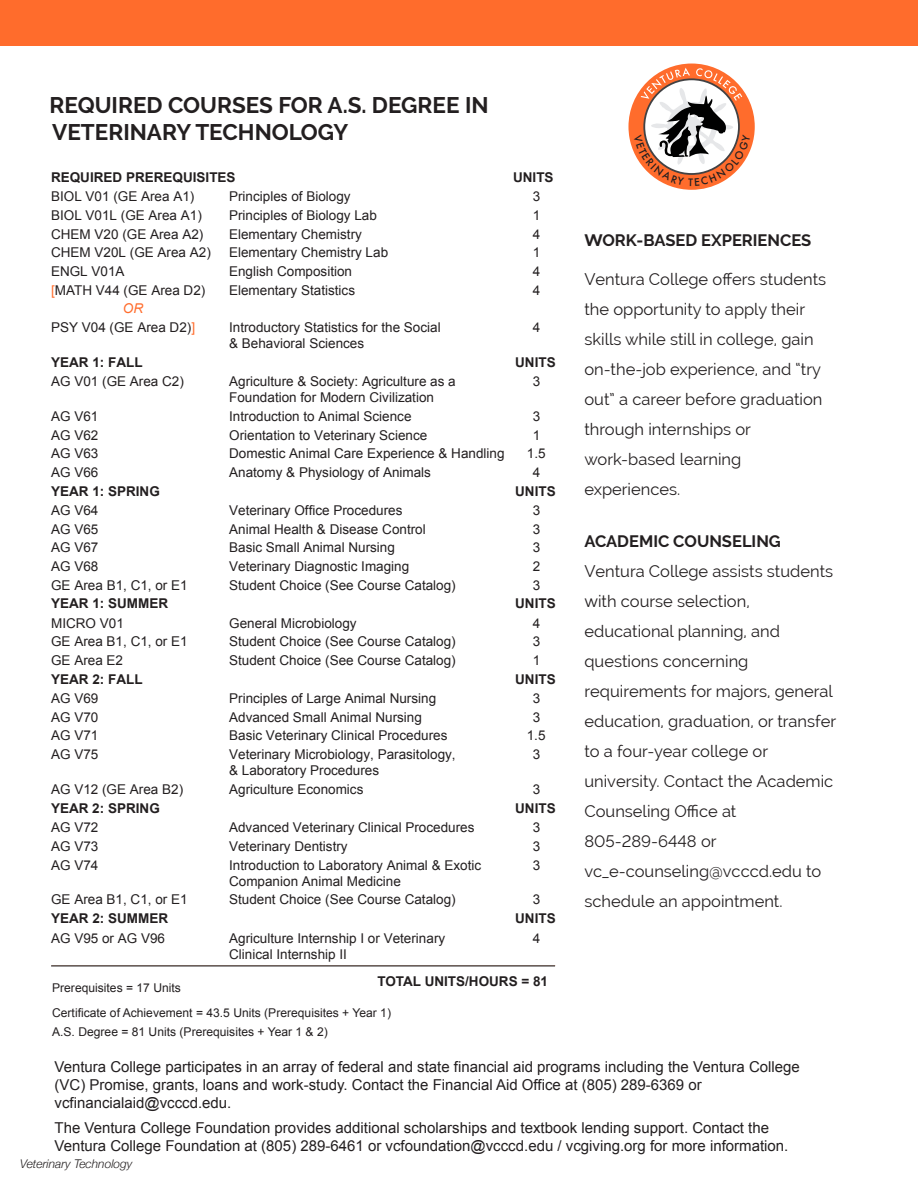
<style>
.page{position:relative;width:918px;height:1188px;background:#fff}
.page>*{position:absolute;margin:0;border:0;box-sizing:border-box;transform-origin:0 0}
.t1{font:700 22.5px/27px "Raleway";color:#231f20}
.t2{font:16.5px/30px "Raleway";color:#231f20}
.t3{font:700 16.5px "Raleway";color:#231f20}
.t4{font:15px/18px "Arial";color:#231f20}
.t5{font:13.5px "Arial";color:#231f20}
.t6{font:700 13.5px "Arial";color:#231f20}
.t7{font:italic 13.5px "Arial";color:#ff6c2c}
.t8{font:12.15px "Arial";color:#231f20}
.t9{font:italic 300 12px "Helvetica Neue";color:#231f20}
.s1{color:#ff6c2c}
</style>
<div class="page">
<hr style="left:51px;top:965px;width:504px;height:1px;background:#231f20">
<div style="left:0;top:0;width:918px;height:45px;background:#ff6c2c"></div>
<svg style="left:628px;top:64px;width:127px;height:126px"></svg>
<p class="t1" style="left:50px;top:91px;width:441px">REQUIRED COURSES FOR A.S. DEGREE IN<br>VETERINARY TECHNOLOGY</p>
<p class="t6" style="left:51px;top:168px;width:186px">REQUIRED PREREQUISITES</p>
<p class="t6" style="left:513px;top:168px;width:42px">UNITS</p>
<p class="t5" style="left:51px;top:188px;width:145px">BIOL V01 (GE Area A1)</p>
<p class="t5" style="left:229px;top:188px;width:123px">Principles of Biology</p>
<p class="t5" style="left:533px;top:188px;width:9px">3</p>
<p class="t5" style="left:51px;top:206px;width:152px">BIOL V01L (GE Area A1)</p>
<p class="t5" style="left:229px;top:206px;width:149px">Principles of Biology Lab</p>
<p class="t5" style="left:533px;top:206px;width:9px">1</p>
<p class="t5" style="left:51px;top:225px;width:154px">CHEM V20 (GE Area A2)</p>
<p class="t5" style="left:229px;top:225px;width:134px">Elementary Chemistry</p>
<p class="t5" style="left:533px;top:225px;width:9px">4</p>
<p class="t5" style="left:51px;top:244px;width:161px">CHEM V20L (GE Area A2)</p>
<p class="t5" style="left:229px;top:244px;width:161px">Elementary Chemistry Lab</p>
<p class="t5" style="left:533px;top:244px;width:9px">1</p>
<p class="t5" style="left:51px;top:262px;width:75px">ENGL V01A</p>
<p class="t5" style="left:229px;top:262px;width:125px">English Composition</p>
<p class="t5" style="left:533px;top:262px;width:9px">4</p>
<p class="t5" style="left:51px;top:281px;width:156px"><span class="s1">[</span>MATH V44 (GE Area D2)</p>
<p class="t5" style="left:229px;top:281px;width:128px">Elementary Statistics</p>
<p class="t5" style="left:533px;top:281px;width:9px">4</p>
<p class="t7" style="left:123px;top:300px;width:22px">OR</p>
<p class="t5" style="left:51px;top:318px;width:146px">PSY V04 (GE Area D2)<span class="s1">]</span></p>
<p class="t5" style="left:229px;top:318px;width:213px">Introductory Statistics for the Social</p>
<p class="t5" style="left:533px;top:318px;width:9px">4</p>
<p class="t5" style="left:229px;top:335px;width:137px">&amp; Behavioral Sciences</p>
<p class="t6" style="left:51px;top:353px;width:93px">YEAR 1: FALL</p>
<p class="t6" style="left:515px;top:353px;width:42px">UNITS</p>
<p class="t5" style="left:51px;top:373px;width:134px">AG V01 (GE Area C2)</p>
<p class="t5" style="left:229px;top:373px;width:228px">Agriculture &amp; Society: Agriculture as a</p>
<p class="t5" style="left:533px;top:373px;width:9px">3</p>
<p class="t5" style="left:229px;top:389px;width:206px">Foundation for Modern Civilization</p>
<p class="t5" style="left:51px;top:407px;width:49px">AG V61</p>
<p class="t5" style="left:229px;top:407px;width:184px">Introduction to Animal Science</p>
<p class="t5" style="left:533px;top:407px;width:9px">3</p>
<p class="t5" style="left:51px;top:426px;width:49px">AG V62</p>
<p class="t5" style="left:229px;top:426px;width:200px">Orientation to Veterinary Science</p>
<p class="t5" style="left:533px;top:426px;width:9px">1</p>
<p class="t5" style="left:51px;top:445px;width:49px">AG V63</p>
<p class="t5" style="left:229px;top:445px;width:277px">Domestic Animal Care Experience &amp; Handling</p>
<p class="t5" style="left:527px;top:445px;width:20px">1.5</p>
<p class="t5" style="left:51px;top:463px;width:49px">AG V66</p>
<p class="t5" style="left:229px;top:463px;width:203px">Anatomy &amp; Physiology of Animals</p>
<p class="t5" style="left:533px;top:463px;width:9px">4</p>
<p class="t6" style="left:51px;top:482px;width:110px">YEAR 1: SPRING</p>
<p class="t6" style="left:515px;top:482px;width:42px">UNITS</p>
<p class="t5" style="left:51px;top:501px;width:49px">AG V64</p>
<p class="t5" style="left:229px;top:501px;width:175px">Veterinary Office Procedures</p>
<p class="t5" style="left:533px;top:501px;width:9px">3</p>
<p class="t5" style="left:51px;top:520px;width:49px">AG V65</p>
<p class="t5" style="left:229px;top:520px;width:198px">Animal Health &amp; Disease Control</p>
<p class="t5" style="left:533px;top:520px;width:9px">3</p>
<p class="t5" style="left:51px;top:539px;width:49px">AG V67</p>
<p class="t5" style="left:229px;top:539px;width:167px">Basic Small Animal Nursing</p>
<p class="t5" style="left:533px;top:539px;width:9px">3</p>
<p class="t5" style="left:51px;top:557px;width:49px">AG V68</p>
<p class="t5" style="left:229px;top:557px;width:182px">Veterinary Diagnostic Imaging</p>
<p class="t5" style="left:533px;top:557px;width:9px">2</p>
<p class="t5" style="left:51px;top:576px;width:138px">GE Area B1, C1, or E1</p>
<p class="t5" style="left:229px;top:576px;width:228px">Student Choice (See Course Catalog)</p>
<p class="t5" style="left:533px;top:576px;width:9px">3</p>
<p class="t6" style="left:51px;top:595px;width:119px">YEAR 1: SUMMER</p>
<p class="t6" style="left:515px;top:595px;width:42px">UNITS</p>
<p class="t5" style="left:51px;top:614px;width:74px">MICRO V01</p>
<p class="t5" style="left:229px;top:614px;width:129px">General Microbiology</p>
<p class="t5" style="left:533px;top:614px;width:9px">4</p>
<p class="t5" style="left:51px;top:633px;width:138px">GE Area B1, C1, or E1</p>
<p class="t5" style="left:229px;top:633px;width:228px">Student Choice (See Course Catalog)</p>
<p class="t5" style="left:533px;top:633px;width:9px">3</p>
<p class="t5" style="left:51px;top:652px;width:74px">GE Area E2</p>
<p class="t5" style="left:229px;top:652px;width:228px">Student Choice (See Course Catalog)</p>
<p class="t5" style="left:533px;top:652px;width:9px">1</p>
<p class="t6" style="left:51px;top:670px;width:93px">YEAR 2: FALL</p>
<p class="t6" style="left:515px;top:670px;width:42px">UNITS</p>
<p class="t5" style="left:51px;top:690px;width:49px">AG V69</p>
<p class="t5" style="left:229px;top:690px;width:209px">Principles of Large Animal Nursing</p>
<p class="t5" style="left:533px;top:690px;width:9px">3</p>
<p class="t5" style="left:51px;top:708px;width:49px">AG V70</p>
<p class="t5" style="left:229px;top:708px;width:194px">Advanced Small Animal Nursing</p>
<p class="t5" style="left:533px;top:708px;width:9px">3</p>
<p class="t5" style="left:51px;top:727px;width:49px">AG V71</p>
<p class="t5" style="left:229px;top:727px;width:220px">Basic Veterinary Clinical Procedures</p>
<p class="t5" style="left:527px;top:727px;width:20px">1.5</p>
<p class="t5" style="left:51px;top:746px;width:49px">AG V75</p>
<p class="t5" style="left:229px;top:746px;width:228px">Veterinary Microbiology, Parasitology,</p>
<p class="t5" style="left:533px;top:746px;width:9px">3</p>
<p class="t5" style="left:229px;top:762px;width:152px">&amp; Laboratory Procedures</p>
<p class="t5" style="left:51px;top:780px;width:134px">AG V12 (GE Area B2)</p>
<p class="t5" style="left:229px;top:780px;width:136px">Agriculture Economics</p>
<p class="t5" style="left:533px;top:780px;width:9px">3</p>
<p class="t6" style="left:51px;top:799px;width:110px">YEAR 2: SPRING</p>
<p class="t6" style="left:515px;top:799px;width:42px">UNITS</p>
<p class="t5" style="left:51px;top:819px;width:49px">AG V72</p>
<p class="t5" style="left:229px;top:819px;width:247px">Advanced Veterinary Clinical Procedures</p>
<p class="t5" style="left:533px;top:819px;width:9px">3</p>
<p class="t5" style="left:51px;top:837px;width:49px">AG V73</p>
<p class="t5" style="left:229px;top:837px;width:120px">Veterinary Dentistry</p>
<p class="t5" style="left:533px;top:837px;width:9px">3</p>
<p class="t5" style="left:51px;top:856px;width:49px">AG V74</p>
<p class="t5" style="left:229px;top:856px;width:254px">Introduction to Laboratory Animal &amp; Exotic</p>
<p class="t5" style="left:533px;top:856px;width:9px">3</p>
<p class="t5" style="left:229px;top:872px;width:173px">Companion Animal Medicine</p>
<p class="t5" style="left:51px;top:891px;width:138px">GE Area B1, C1, or E1</p>
<p class="t5" style="left:229px;top:891px;width:228px">Student Choice (See Course Catalog)</p>
<p class="t5" style="left:533px;top:891px;width:9px">3</p>
<p class="t6" style="left:51px;top:909px;width:119px">YEAR 2: SUMMER</p>
<p class="t6" style="left:515px;top:910px;width:42px">UNITS</p>
<p class="t5" style="left:51px;top:929px;width:116px">AG V95 or AG V96</p>
<p class="t5" style="left:229px;top:929px;width:218px">Agriculture Internship I or Veterinary</p>
<p class="t5" style="left:533px;top:929px;width:9px">4</p>
<p class="t5" style="left:229px;top:945px;width:119px">Clinical Internship II</p>
<p class="t3" style="left:584px;top:231px;width:228px">WORK-BASED EXPERIENCES</p>
<p class="t2" style="left:584px;top:264px;width:243px">Ventura College offers students</p>
<p class="t2" style="left:584px;top:294px;width:240px">the opportunity to apply their skills while still in college, gain on-the-job experience, and “try out” a career before graduation through internships or work-based learning experiences.</p>
<p class="t3" style="left:584px;top:532px;width:198px">ACADEMIC COUNSELING</p>
<p class="t2" style="left:584px;top:556px;width:253px">Ventura College assists students with course selection, educational planning, and questions concerning requirements for majors, general education, graduation, or transfer to a four-year college or university. Contact the Academic</p>
<p class="t2" style="left:584px;top:796px;width:238px">Counseling Office at<br>805-289-6448 or vc_e-counseling@vcccd.edu to schedule an appointment.</p>
<p class="t6" style="left:377px;top:973px;width:172px">TOTAL UNITS/HOURS = 81</p>
<p class="t8" style="left:52px;top:980px;width:130px">Prerequisites = 17 Units</p>
<p class="t8" style="left:52px;top:1004px;width:340px">Certificate of Achievement = 43.5 Units (Prerequisites + Year 1)</p>
<p class="t8" style="left:52px;top:1024px;width:277px">A.S. Degree = 81 Units (Prerequisites + Year 1 &amp; 2)</p>
<p class="t4" style="left:55px;top:1058px;width:747px">Ventura College participates in an array of federal and state financial aid programs including the Ventura College</p>
<p class="t4" style="left:55px;top:1076px;width:649px">(VC) Promise, grants, loans and work-study. Contact the Financial Aid Office at (805) 289-6369 or vcfinancialaid@vcccd.edu.</p>
<p class="t4" style="left:55px;top:1119px;width:735px">The Ventura College Foundation provides additional scholarships and textbook lending support. Contact the<br>Ventura College Foundation at (805) 289-6461 or vcfoundation@vcccd.edu / vcgiving.org for more information.</p>
<p class="t9" style="left:20px;top:1154px;width:114px">Veterinary Technology</p>
</div>
